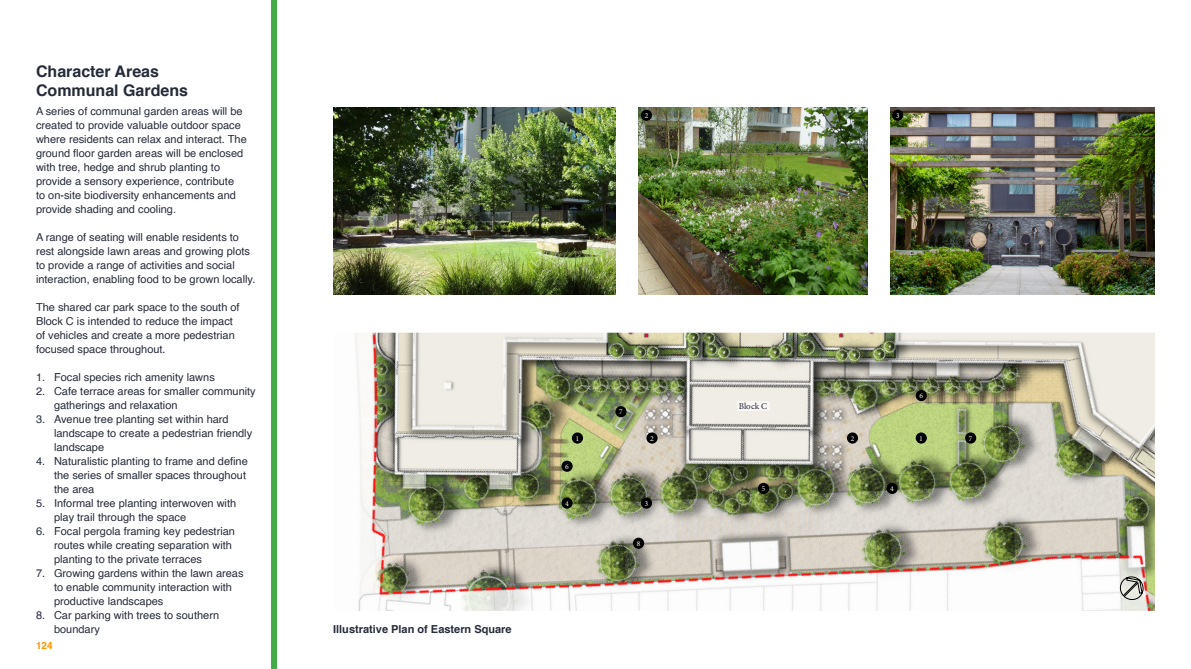
<style>
.page{position:relative;width:1191px;height:669px;background:#fff}
.page>*{position:absolute;margin:0;border:0;box-sizing:border-box;transform-origin:0 0}
.t1{font:700 16px/19.2px "Helvetica";color:#262b39}
.t2{font:11px/14px "Helvetica";color:#262b39}
.t3{font:700 11px "Helvetica";color:#262b39}
.t4{font:700 10px "Helvetica";color:#fb9500}
.t5{font:9px "Minion Pro";letter-spacing:-.005em;color:#262b39}
.t6{font:7.5px "Minion Pro";color:#fff}
</style>
<div class="page">
<div style="left:272px;top:0;width:5px;height:669px;background:#41ad49"></div>
<img style="left:890px;top:108px;width:265px;height:187px">
<img style="left:333px;top:108px;width:282px;height:187px">
<img style="left:638px;top:108px;width:229px;height:187px">
<div style="left:641px;top:110px;width:11px;height:11px;background:#000;border-radius:50%"></div>
<div style="left:892px;top:110px;width:11px;height:11px;background:#000;border-radius:50%"></div>
<img style="left:355px;top:333px;width:800px;height:278px">
<svg style="left:1119px;top:575px;width:25px;height:26px"></svg>
<div style="left:572px;top:432px;width:11px;height:12px;background:#000;border-radius:50%"></div>
<div style="left:915px;top:432px;width:12px;height:12px;background:#000;border-radius:50%"></div>
<div style="left:847px;top:432px;width:11px;height:12px;background:#000;border-radius:50%"></div>
<div style="left:641px;top:497px;width:11px;height:12px;background:#000;border-radius:50%"></div>
<div style="left:633px;top:538px;width:11px;height:11px;background:#000;border-radius:50%"></div>
<div style="left:886px;top:483px;width:11px;height:11px;background:#000;border-radius:50%"></div>
<div style="left:758px;top:483px;width:11px;height:11px;background:#000;border-radius:50%"></div>
<div style="left:915px;top:390px;width:12px;height:11px;background:#000;border-radius:50%"></div>
<div style="left:561px;top:461px;width:11px;height:11px;background:#000;border-radius:50%"></div>
<div style="left:965px;top:432px;width:11px;height:12px;background:#000;border-radius:50%"></div>
<div style="left:615px;top:406px;width:11px;height:11px;background:#000;border-radius:50%"></div>
<div style="left:646px;top:432px;width:11px;height:12px;background:#000;border-radius:50%"></div>
<div style="left:737px;top:401px;width:32px;height:10px;background:#f8f7f4"></div>
<div style="left:561px;top:497px;width:11px;height:12px;background:#000;border-radius:50%"></div>
<h1 class="t1" style="left:36px;top:62px;width:154px">Character Areas<br>Communal Gardens</h1>
<p class="t2" style="left:36px;top:104px;width:208px">A series of communal garden areas will be</p>
<p class="t6" style="left:644px;top:110px;width:5px">2</p>
<p class="t6" style="left:896px;top:110px;width:5px">3</p>
<p class="t2" style="left:36px;top:118px;width:212px">created to provide valuable outdoor space where residents can relax and interact. The ground floor garden areas will be enclosed with tree, hedge and shrub planting to provide a sensory experience, contribute<br>to on-site biodiversity enhancements and provide shading and cooling.</p>
<p class="t2" style="left:36px;top:230px;width:221px">A range of seating will enable residents to rest alongside lawn areas and growing plots to provide a range of activities and social interaction, enabling food to be grown locally.</p>
<p class="t2" style="left:36px;top:300px;width:205px">The shared car park space to the south of Block C is intended to reduce the impact of vehicles and create a more pedestrian focused space throughout.</p>
<p class="t2" style="left:36px;top:370px;width:180px">1. Focal species rich amenity lawns</p>
<p class="t2" style="left:54px;top:384px;width:203px;text-indent:-18px">2. Cafe terrace areas for smaller community gatherings and relaxation</p>
<p class="t2" style="left:54px;top:412px;width:200px;text-indent:-18px">3. Avenue tree planting set within hard landscape to create a pedestrian friendly landscape</p>
<p class="t2" style="left:54px;top:454px;width:195px;text-indent:-18px">4. Naturalistic planting to frame and define the series of smaller spaces throughout the area</p>
<p class="t2" style="left:54px;top:497px;width:184px;text-indent:-18px">5. Informal tree planting interwoven with play trail through the space</p>
<p class="t2" style="left:54px;top:525px;width:182px;text-indent:-18px">6. Focal pergola framing key pedestrian routes while creating separation with planting to the private terraces</p>
<p class="t2" style="left:54px;top:567px;width:191px;text-indent:-18px">7. Growing gardens within the lawn areas to enable community interaction with productive landscapes</p>
<p class="t2" style="left:54px;top:609px;width:167px;text-indent:-18px">8. Car parking with trees to southern boundary</p>
<p class="t6" style="left:919px;top:391px;width:5px">6</p>
<p class="t5" style="left:739px;top:400px;width:30px">Block C</p>
<p class="t6" style="left:619px;top:407px;width:5px">7</p>
<p class="t6" style="left:576px;top:433px;width:4px">1</p>
<p class="t6" style="left:850px;top:433px;width:5px">2</p>
<p class="t6" style="left:920px;top:433px;width:4px">1</p>
<p class="t6" style="left:650px;top:433px;width:5px">2</p>
<p class="t6" style="left:565px;top:461px;width:5px">6</p>
<p class="t6" style="left:762px;top:484px;width:5px">5</p>
<p class="t6" style="left:890px;top:484px;width:5px">4</p>
<p class="t6" style="left:645px;top:498px;width:5px">3</p>
<p class="t6" style="left:565px;top:498px;width:5px">4</p>
<p class="t6" style="left:637px;top:538px;width:5px">8</p>
<p class="t3" style="left:333px;top:620px;width:180px">Illustrative Plan of Eastern Square</p>
<p class="t4" style="left:36px;top:638px;width:18px">124</p>
<p class="t6" style="left:969px;top:433px;width:5px">7</p>
</div>
